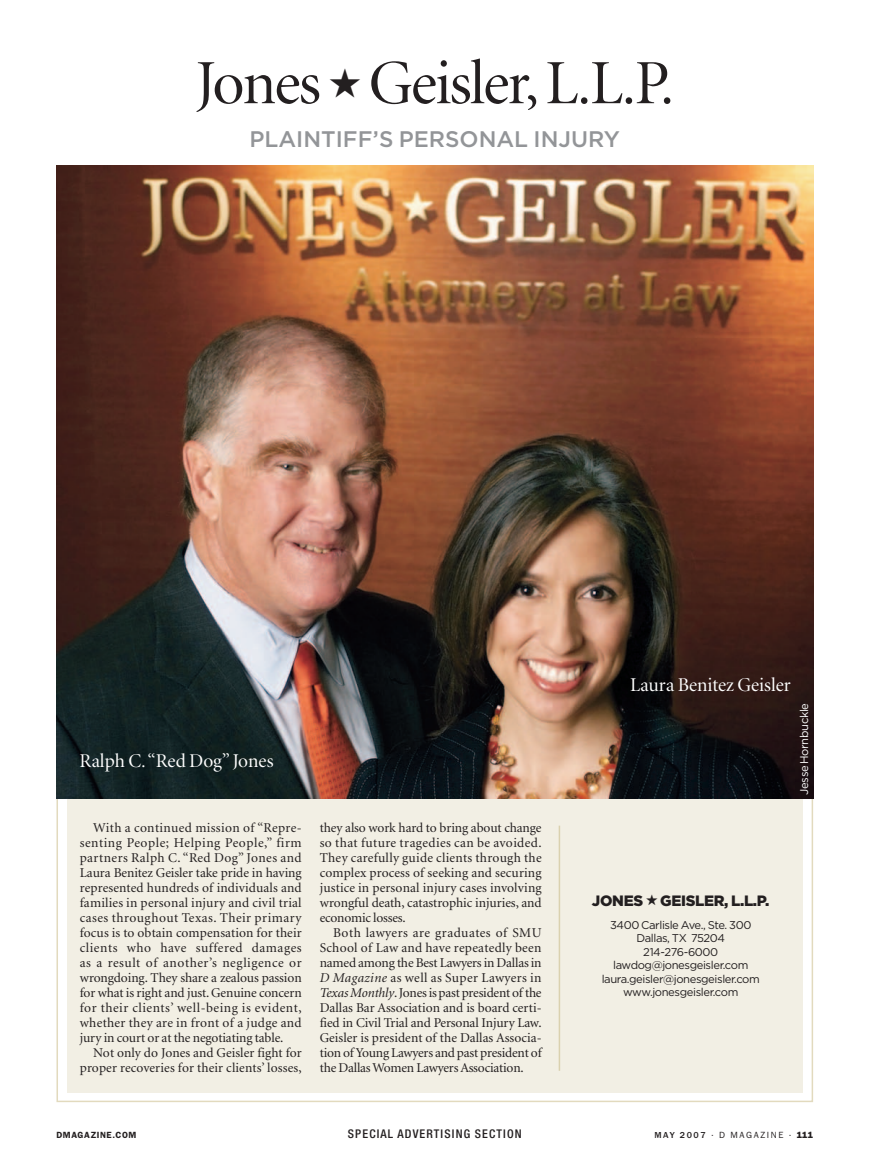
<style>
.page{position:relative;width:871px;height:1165px;background:#fff}
.page>*{position:absolute;margin:0;border:0;box-sizing:border-box;transform-origin:0 0}
.t1{font:63px "Minion Display";letter-spacing:-.03em;color:#231f20}
.t2{font:500 22.5px "Gotham";color:#939598}
.t3{font:19.5px "Minion Display";color:#fff}
.t4{font:900 15px "Gotham";letter-spacing:-.02em;color:#231f20}
.t5{font:13.5px/15px "Minion";letter-spacing:-.005em;color:#231f20;text-align:justify}
.t6{font:500 condensed 12px "Helvetica Neue";letter-spacing:.095em;color:#231f20}
.t7{font:11.25px/13.5px "Gotham";letter-spacing:-.035em;color:#231f20;text-align:center}
.t8{font:11.25px "Gotham";letter-spacing:-.035em;color:#fff}
.t9{font:9px "Franklin Gothic";letter-spacing:.18em;color:#231f20}
.t10{font:600 9px "Franklin Gothic";letter-spacing:.06em;color:#231f20}
.s1{font-style:italic}
.s2{font-weight:500}
.s3{font-weight:800}
</style>
<div class="page">
<img style="left:56px;top:165px;width:758px;height:938px">
<h1 class="t1" style="left:195px;top:58px;width:481px">Jones ★ Geisler,L.L.P.</h1>
<h2 class="t2" style="left:249px;top:130px;width:372px">PLAINTIFF’S PERSONAL INJURY</h2>
<h3 class="t3" style="left:80px;top:753px;width:195px">Ralph C.“Red Dog” Jones</h3>
<p class="t5" style="left:80px;top:821px;width:223px;text-indent:14px">With a continued mission of “Repre&shy;senting People; Helping People,” firm partners Ralph C. “Red Dog” Jones and Laura Benitez Geisler take pride in having represented hundreds of individuals and families in personal injury and civil trial cases throughout Texas. Their primary focus is to obtain compensation for their clients who have suffered damages as a result of another’s negligence or wrongdoing. They share a zealous passion for what is right and just. Genuine concern for their clients’ well-being is evident, whether they are in front of a judge and jury in court or at the negotiating table.</p>
<p class="t5" style="left:80px;top:1046px;width:223px;text-align:right">Not only do Jones and Geisler fight for proper recoveries for their clients’ losses,</p>
<p class="t5" style="left:319px;top:821px;width:223px">they also work hard to bring about change so that future tragedies can be avoided.<br>They carefully guide clients through the complex process of seeking and securing justice in personal injury cases involving wrongful death, catastrophic injuries, and economic losses.</p>
<p class="t5" style="left:319px;top:926px;width:223px;text-indent:14px">Both lawyers are graduates of SMU School of Law and have repeatedly been named among the Best Lawyers in Dallas in <span class="s1">D Magazine</span> as well as Super Lawyers in <span class="s1">Texas Monthly</span>.Jones is past president of the Dallas Bar Association and is board certi&shy;fied in Civil Trial and Personal Injury Law.<br>Geisler is president of the Dallas Associa&shy;tion of Young Lawyers and past president of the Dallas Women Lawyers Association.</p>
<h3 class="t3" style="left:630px;top:676px;width:162px">Laura Benitez Geisler</h3>
<p class="t8" style="left:799px;top:794px;width:93px;rotate:-90deg">Jesse Hornbuckle</p>
<p class="t4" style="left:591px;top:894px;width:179px">JONES ★ GEISLER, L.L.P.</p>
<p class="t7" style="left:601px;top:918px;width:160px">3400 Carlisle Ave., Ste. 300<br>Dallas, TX 75204<br>214-276-6000 lawdog@jonesgeisler.com laura.geisler@jonesgeisler.com www.jonesgeisler.com</p>
<p class="t10" style="left:56px;top:1131px;width:81px">DMAGAZINE.COM</p>
<p class="t6" style="left:348px;top:1128px;width:175px">SPECIAL ADVERTISING SECTION</p>
<p class="t9" style="left:654px;top:1131px;width:160px"><span class="s2">MAY 2007</span> · D MAGAZINE · <span class="s3">111</span></p>
</div>
